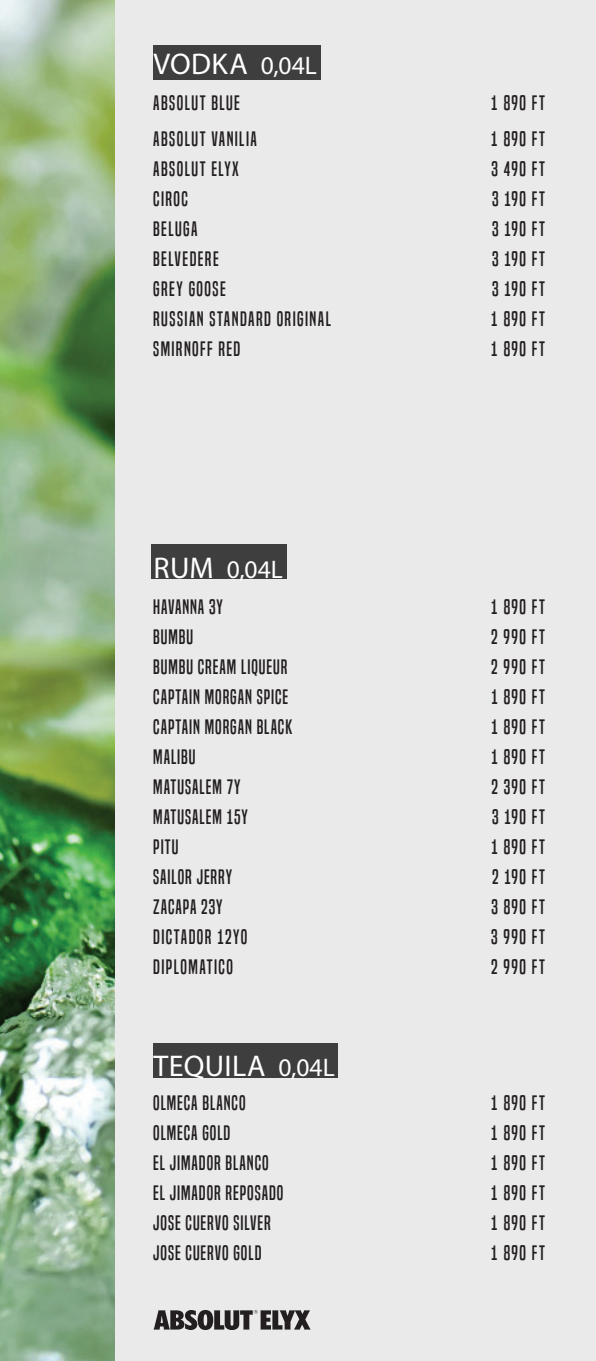
<style>
.page{position:relative;width:596px;height:1361px;background:#fff}
.page>*{position:absolute;margin:0;border:0;box-sizing:border-box;transform-origin:0 0}
.t1{font:30px "Myriad Pro";letter-spacing:.01em;color:#fff}
.t2{font:25.5px "Myriad Pro";color:#fff}
.t3{font:19.5px "Built Titling Rg";letter-spacing:.06em;color:#231f20}
.s1{font-size:25.5px}
.s2{font-size:30px}
</style>
<div class="page">
<div style="left:0;top:0;width:595px;height:1361px;background:#eaeaeb"></div>
<img style="left:0;top:0;width:115px;height:1361px">
<div style="left:153px;top:46px;width:167px;height:34px;background:#3e3e3f"></div>
<div style="left:151px;top:544px;width:135px;height:34px;background:#3e3e3f"></div>
<div style="left:153px;top:1043px;width:184px;height:34px;background:#3e3e3f"></div>
<svg style="left:153px;top:1310px;width:158px;height:20px"></svg>
<h1 class="t1" style="left:153px;top:45px;width:165px">VODKA <span class="s1">0,04L</span></h1>
<p class="t3" style="left:153px;top:91px;width:88px">ABSOLUT BLUE</p>
<p class="t3" style="left:491px;top:91px;width:55px">1 890 FT</p>
<p class="t3" style="left:153px;top:127px;width:105px">ABSOLUT VANILIA</p>
<p class="t3" style="left:491px;top:127px;width:55px">1 890 FT</p>
<p class="t3" style="left:153px;top:157px;width:87px">ABSOLUT ELYX</p>
<p class="t3" style="left:491px;top:157px;width:55px">3 490 FT</p>
<p class="t3" style="left:153px;top:187px;width:36px">CIROC</p>
<p class="t3" style="left:491px;top:187px;width:54px">3 190 FT</p>
<p class="t3" style="left:153px;top:217px;width:46px">BELUGA</p>
<p class="t3" style="left:491px;top:217px;width:54px">3 190 FT</p>
<p class="t3" style="left:153px;top:247px;width:67px">BELVEDERE</p>
<p class="t3" style="left:491px;top:247px;width:54px">3 190 FT</p>
<p class="t3" style="left:153px;top:277px;width:74px">GREY GOOSE</p>
<p class="t3" style="left:491px;top:277px;width:54px">3 190 FT</p>
<p class="t3" style="left:153px;top:307px;width:179px">RUSSIAN STANDARD ORIGINAL</p>
<p class="t3" style="left:491px;top:307px;width:55px">1 890 FT</p>
<p class="t3" style="left:153px;top:337px;width:89px">SMIRNOFF RED</p>
<p class="t3" style="left:491px;top:337px;width:55px">1 890 FT</p>
<h2 class="t2" style="left:153px;top:553px;width:131px"><span class="s2">RUM</span> 0,04L</h2>
<p class="t3" style="left:153px;top:595px;width:71px">HAVANNA 3Y</p>
<p class="t3" style="left:491px;top:595px;width:55px">1 890 FT</p>
<p class="t3" style="left:153px;top:625px;width:41px">BUMBU</p>
<p class="t3" style="left:491px;top:625px;width:55px">2 990 FT</p>
<p class="t3" style="left:153px;top:655px;width:136px">BUMBU CREAM LIQUEUR</p>
<p class="t3" style="left:491px;top:655px;width:55px">2 990 FT</p>
<p class="t3" style="left:153px;top:685px;width:136px">CAPTAIN MORGAN SPICE</p>
<p class="t3" style="left:491px;top:685px;width:55px">1 890 FT</p>
<p class="t3" style="left:153px;top:715px;width:140px">CAPTAIN MORGAN BLACK</p>
<p class="t3" style="left:491px;top:715px;width:55px">1 890 FT</p>
<p class="t3" style="left:153px;top:745px;width:44px">MALIBU</p>
<p class="t3" style="left:491px;top:745px;width:55px">1 890 FT</p>
<p class="t3" style="left:153px;top:775px;width:89px">MATUSALEM 7Y</p>
<p class="t3" style="left:491px;top:775px;width:55px">2 390 FT</p>
<p class="t3" style="left:153px;top:805px;width:96px">MATUSALEM 15Y</p>
<p class="t3" style="left:491px;top:805px;width:54px">3 190 FT</p>
<p class="t3" style="left:153px;top:835px;width:27px">PITU</p>
<p class="t3" style="left:491px;top:835px;width:55px">1 890 FT</p>
<p class="t3" style="left:153px;top:865px;width:80px">SAILOR JERRY</p>
<p class="t3" style="left:491px;top:865px;width:54px">2 190 FT</p>
<p class="t3" style="left:153px;top:895px;width:71px">ZACAPA 23Y</p>
<p class="t3" style="left:491px;top:895px;width:55px">3 890 FT</p>
<p class="t3" style="left:153px;top:925px;width:95px">DICTADOR 12YO</p>
<p class="t3" style="left:491px;top:925px;width:55px">3 990 FT</p>
<p class="t3" style="left:153px;top:955px;width:81px">DIPLOMATICO</p>
<p class="t3" style="left:491px;top:955px;width:55px">2 990 FT</p>
<h1 class="t1" style="left:153px;top:1047px;width:183px">TEQUILA <span class="s1">0,04L</span></h1>
<p class="t3" style="left:153px;top:1091px;width:94px">OLMECA BLANCO</p>
<p class="t3" style="left:491px;top:1091px;width:55px">1 890 FT</p>
<p class="t3" style="left:153px;top:1121px;width:79px">OLMECA GOLD</p>
<p class="t3" style="left:491px;top:1121px;width:55px">1 890 FT</p>
<p class="t3" style="left:153px;top:1151px;width:117px">EL JIMADOR BLANCO</p>
<p class="t3" style="left:491px;top:1151px;width:55px">1 890 FT</p>
<p class="t3" style="left:153px;top:1181px;width:132px">EL JIMADOR REPOSADO</p>
<p class="t3" style="left:491px;top:1181px;width:55px">1 890 FT</p>
<p class="t3" style="left:153px;top:1211px;width:119px">JOSE CUERVO SILVER</p>
<p class="t3" style="left:491px;top:1211px;width:55px">1 890 FT</p>
<p class="t3" style="left:153px;top:1241px;width:110px">JOSE CUERVO GOLD</p>
<p class="t3" style="left:491px;top:1241px;width:55px">1 890 FT</p>
</div>
